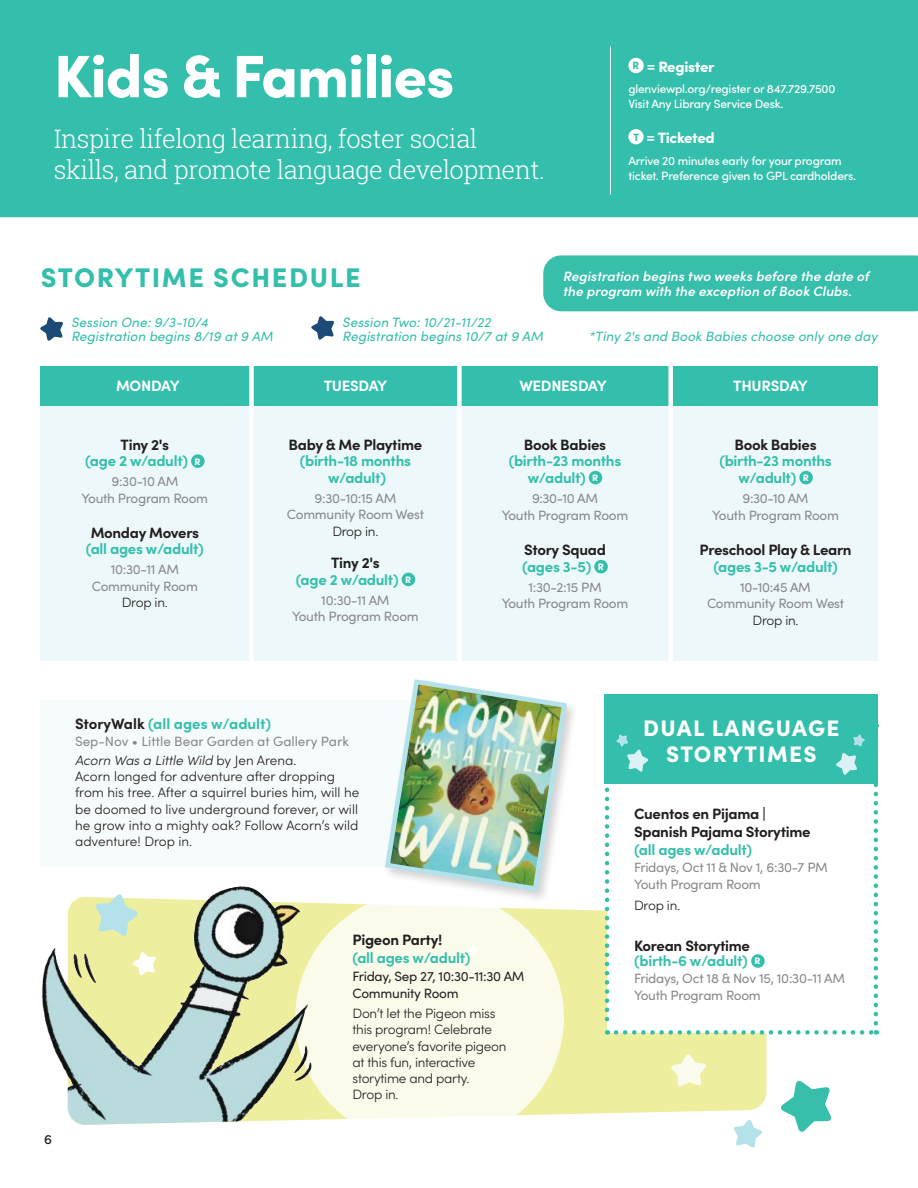
<style>
.page{position:relative;width:918px;height:1188px;background:#fff}
.page>*{position:absolute;margin:0;border:0;box-sizing:border-box;transform-origin:0 0}
.t1{font:900 60px "Sofia Pro";letter-spacing:-.02em;color:#fff}
.t2{font:900 27px "Sofia Pro";letter-spacing:.06em;color:#33bfab}
.t3{font:300 25.5px/30.6px "Roboto Slab";letter-spacing:-.02em;color:#fff}
.t4{font:900 22.5px/25.5px "Sofia Pro";letter-spacing:.06em;color:#fff;text-align:center}
.t5{font:700 15px/16.5px "Sofia Pro";letter-spacing:-.02em;color:#33bfab;text-align:center}
.t6{font:700 15px/16.5px "Sofia Pro";letter-spacing:-.02em;color:#241f1f}
.t7{font:700 15px/15px "Sofia Pro";letter-spacing:-.02em;color:#37bfab}
.t8{font:700 15px "Sofia Pro";letter-spacing:-.02em;color:#fff}
.t9{font:700 15px "Sofia Pro";color:#33bfab}
.t10{font:900 15px "Sofia Pro";letter-spacing:-.02em;color:#fff}
.t11{font:300 13.5px/16.2px "Sofia Pro";letter-spacing:-.015em;color:#241f1f}
.t12{font:13.5px/16.5px "Sofia Pro";letter-spacing:-.02em;color:#89898b;text-align:center}
.t13{font:italic 13.5px/13.5px "Sofia Pro";letter-spacing:.005em;color:#33bfab}
.t14{font:italic 600 13.5px/15px "Sofia Pro";letter-spacing:.005em;color:#fff}
.t15{font:13.5px/19.5px "Sofia Pro";color:#89898b}
.t16{font:13.5px/17px "Sofia Pro";letter-spacing:-.02em;color:#241f1f}
.t17{font:500 13.5px "Sofia Pro";color:#241f1f}
.t18{font:500 12px/15px "Sofia Pro";letter-spacing:-.02em;color:#fff}
.s1{font-size:10.5px;color:#33bfab}
.s2{color:#241f1f}
.s3{font-weight:900;font-size:9.45px;color:#fff}
.s4{color:#33bfab}
.s5{font-weight:300;font-style:italic;color:#241f1f}
.s6{font-weight:300;color:#241f1f}
</style>
<div class="page">
<svg style="left:345px;top:899px;width:421px;height:221px;fill:#eeef9e"></svg>
<img style="left:68px;top:1110px;width:277px;height:15px">
<div style="left:543px;top:255px;width:375px;height:56px;background:#37bfab"></div>
<div style="left:0;top:0;width:918px;height:218px;background:#33bfab"></div>
<div style="left:628px;top:58px;width:16px;height:15px;background:#fff;border-radius:50%"></div>
<div style="left:628px;top:129px;width:16px;height:15px;background:#fff;border-radius:50%"></div>
<hr style="left:610px;top:46px;width:1px;height:149px;background:#fff">
<hr style="left:0;top:217px;width:918px;height:2px;background:#fff">
<div style="left:40px;top:376px;width:838px;height:284px;background:#edf8fb"></div>
<div style="left:295px;top:889px;width:269px;height:257px;background:linear-gradient(to bottom,#fbfbeb,#fcfcf2);border-radius:50%"></div>
<div style="left:40px;top:366px;width:838px;height:39px;background:#33bfab"></div>
<div style="left:249px;top:362px;width:5px;height:306px;background:#fff"></div>
<div style="left:457px;top:362px;width:5px;height:319px;background:#fff"></div>
<div style="left:668px;top:359px;width:5px;height:309px;background:#fff"></div>
<div style="left:191px;top:454px;width:14px;height:14px;background:#33bfab;border-radius:50%"></div>
<div style="left:402px;top:573px;width:13px;height:13px;background:#33bfab;border-radius:50%"></div>
<div style="left:589px;top:471px;width:13px;height:13px;background:#33bfab;border-radius:50%"></div>
<div style="left:594px;top:560px;width:14px;height:13px;background:#33bfab;border-radius:50%"></div>
<div style="left:799px;top:471px;width:14px;height:13px;background:#33bfab;border-radius:50%"></div>
<div style="left:607px;top:726px;width:269px;height:306px;background:#fff"></div>
<svg style="left:605px;top:787px;width:4px;height:248px"></svg>
<svg style="left:616px;top:1030px;width:261px;height:5px"></svg>
<svg style="left:874px;top:784px;width:4px;height:239px"></svg>
<div style="left:605px;top:695px;width:273px;height:89px;background:#33bfab"></div>
<div style="left:751px;top:954px;width:14px;height:14px;background:#33bfab;border-radius:50%"></div>
<svg style="left:40px;top:317px;width:23px;height:24px"></svg>
<svg style="left:311px;top:316px;width:23px;height:24px"></svg>
<svg style="left:616px;top:735px;width:32px;height:37px"></svg>
<div style="left:40px;top:700px;width:414px;height:167px;background:#f6fbfc"></div>
<div style="left:382px;top:677px;width:197px;height:226px;background:#fff"></div>
<img style="left:384px;top:679px;width:186px;height:215px">
<svg style="left:836px;top:753px;width:21px;height:22px"></svg>
<svg style="left:853px;top:734px;width:12px;height:12px"></svg>
<svg style="left:781px;top:1081px;width:50px;height:51px"></svg>
<svg style="left:734px;top:1120px;width:28px;height:28px"></svg>
<svg style="left:671px;top:1054px;width:35px;height:33px"></svg>
<svg style="left:466px;top:944px;width:13px;height:12px"></svg>
<img style="left:42px;top:886px;width:303px;height:224px">
<h1 class="t1" style="left:54px;top:29px;width:402px">Kids &amp; Families</h1>
<h3 class="t3" style="left:54px;top:123px;width:493px">Inspire lifelong learning, foster social skills, and promote language development.</h3>
<p class="t10" style="left:633px;top:55px;width:84px"><span class="s1">R</span> = Register</p>
<p class="t18" style="left:628px;top:81px;width:209px">glenviewpl.org/register or 847.729.7500<br>Visit Any Library Service Desk.</p>
<p class="t10" style="left:633px;top:126px;width:83px"><span class="s1">T</span> = Ticketed</p>
<p class="t18" style="left:628px;top:152px;width:229px">Arrive 20 minutes early for your program ticket. Preference given to GPL cardholders.</p>
<h2 class="t2" style="left:41px;top:257px;width:321px">STORYTIME SCHEDULE</h2>
<p class="t13" style="left:71px;top:315px;width:203px">Session One: 9/3-10/4<br>Registration begins 8/19 at 9 AM</p>
<p class="t13" style="left:342px;top:315px;width:202px">Session Two: 10/21-11/22<br>Registration begins 10/7 at 9 AM</p>
<p class="t14" style="left:563px;top:267px;width:308px">Registration begins two weeks before the date of the program with the exception of Book Clubs.</p>
<p class="t13" style="left:588px;top:329px;width:291px">*Tiny 2's and Book Babies choose only one day</p>
<p class="t8" style="left:116px;top:374px;width:65px">MONDAY</p>
<p class="t8" style="left:324px;top:374px;width:65px">TUESDAY</p>
<p class="t8" style="left:519px;top:374px;width:89px">WEDNESDAY</p>
<p class="t8" style="left:733px;top:374px;width:76px">THURSDAY</p>
<p class="t5" style="left:85px;top:435px;width:117px"><span class="s2">Tiny 2's<br></span>(age 2 w/adult) <span class="s3">R</span></p>
<p class="t12" style="left:82px;top:473px;width:128px">9:30-10 AM<br>Youth Program Room</p>
<p class="t6" style="left:91px;top:523px;width:110px">Monday Movers</p>
<p class="t5" style="left:86px;top:539px;width:120px">(all ages w/adult)</p>
<p class="t12" style="left:92px;top:560px;width:108px">10:30-11 AM<br>Community Room</p>
<p class="t11" style="left:122px;top:594px;width:48px">Drop in.</p>
<p class="t6" style="left:289px;top:435px;width:135px">Baby &amp; Me Playtime</p>
<p class="t5" style="left:300px;top:452px;width:113px">(birth-18 months w/adult)</p>
<p class="t12" style="left:287px;top:489px;width:139px">9:30-10:15 AM<br>Community Room West</p>
<p class="t11" style="left:332px;top:522px;width:48px">Drop in.</p>
<p class="t5" style="left:296px;top:553px;width:117px"><span class="s2">Tiny 2's<br></span>(age 2 w/adult) <span class="s3">R</span></p>
<p class="t12" style="left:292px;top:591px;width:128px">10:30-11 AM<br>Youth Program Room</p>
<p class="t6" style="left:524px;top:435px;width:84px">Book Babies</p>
<p class="t5" style="left:509px;top:452px;width:114px">(birth-23 months w/adult) <span class="s3">R</span></p>
<p class="t12" style="left:502px;top:489px;width:128px">9:30-10 AM<br>Youth Program Room</p>
<p class="t6" style="left:522px;top:541px;width:85px">Story Squad <span class="s4">(ages 3-5)</span> <span class="s3">R</span></p>
<p class="t12" style="left:502px;top:578px;width:128px">1:30-2:15 PM<br>Youth Program Room</p>
<p class="t6" style="left:735px;top:435px;width:84px">Book Babies</p>
<p class="t5" style="left:719px;top:452px;width:114px">(birth-23 months w/adult) <span class="s3">R</span></p>
<p class="t12" style="left:712px;top:489px;width:128px">9:30-10 AM<br>Youth Program Room</p>
<p class="t6" style="left:700px;top:541px;width:154px">Preschool Play &amp; Learn</p>
<p class="t5" style="left:713px;top:557px;width:126px">(ages 3-5 w/adult)</p>
<p class="t12" style="left:707px;top:578px;width:139px">10-10:45 AM<br>Community Room West</p>
<p class="t11" style="left:753px;top:611px;width:48px">Drop in.</p>
<p class="t9" style="left:75px;top:713px;width:198px"><span class="s2">StoryWalk</span> (all ages w/adult)</p>
<p class="t15" style="left:75px;top:730px;width:275px">Sep-Nov • Little Bear Garden at Gallery Park<br><span class="s5">Acorn Was a Little Wild</span> <span class="s6">by Jen Arena.</span></p>
<p class="t11" style="left:75px;top:768px;width:286px">Acorn longed for adventure after dropping from his tree. After a squirrel buries him, will he be doomed to live underground forever, or will he grow into a mighty oak? Follow Acorn’s wild adventure! Drop in.</p>
<p class="t17" style="left:44px;top:1129px;width:9px">6</p>
<p class="t6" style="left:353px;top:931px;width:91px">Pigeon Party!</p>
<p class="t7" style="left:353px;top:949px;width:120px">(all ages w/adult)</p>
<p class="t16" style="left:353px;top:967px;width:174px">Friday, Sep 27, 10:30-11:30 AM<br>Community Room</p>
<p class="t11" style="left:353px;top:1005px;width:155px">Don’t let the Pigeon miss this program! Celebrate everyone’s favorite pigeon at this fun, interactive storytime and party.<br>Drop in.</p>
<h3 class="t4" style="left:643px;top:714px;width:198px">DUAL LANGUAGE<br>STORYTIMES</h3>
<p class="t6" style="left:634px;top:804px;width:178px;line-height:18px">Cuentos en Pijama |<br>Spanish Pajama Storytime</p>
<p class="t7" style="left:634px;top:841px;width:120px">(all ages w/adult)</p>
<p class="t12" style="left:634px;top:858px;width:195px;line-height:17px;text-align:left">Fridays, Oct 11 &amp; Nov 1, 6:30-7 PM<br>Youth Program Room</p>
<p class="t11" style="left:634px;top:897px;width:48px">Drop in.</p>
<p class="t7" style="left:634px;top:937px;width:128px"><span class="s2">Korean Storytime </span>(birth-6 w/adult) <span class="s3">R</span></p>
<p class="t12" style="left:634px;top:969px;width:212px;line-height:17px;text-align:left">Fridays, Oct 18 &amp; Nov 15, 10:30-11 AM<br>Youth Program Room</p>
</div>
